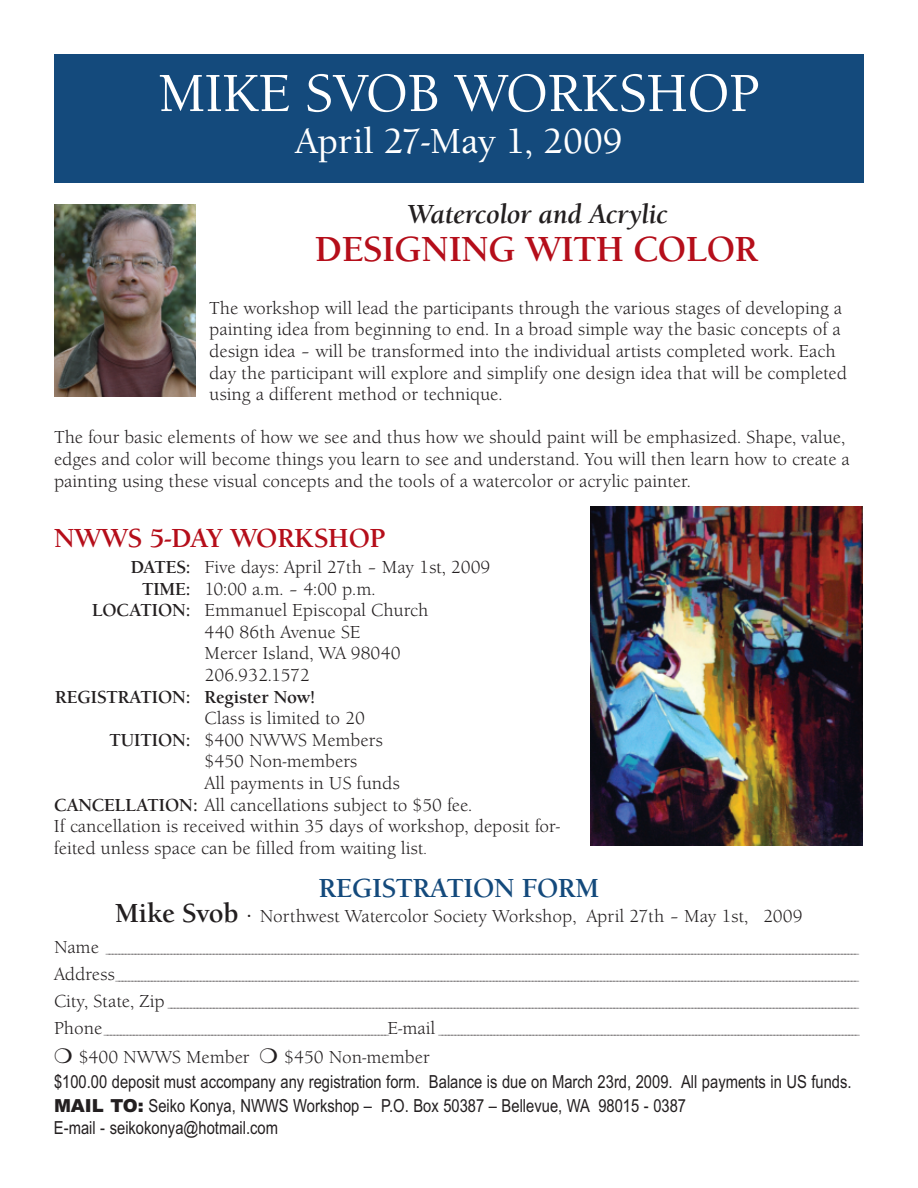
<style>
.page{position:relative;width:918px;height:1188px;background:#fff}
.page>*{position:absolute;margin:0;border:0;box-sizing:border-box;transform-origin:0 0}
.t1{font:500 54px "Berkeley Old Style Itc T";color:#fff}
.t2{font:700 36px "Berkeley Old Style Itc T";color:#b50e1a}
.t3{font:500 36px "Berkeley Old Style Itc T";color:#fff}
.t4{font:italic 700 27px "Berkeley Old Style Itc T";color:#231f20}
.t5{font:700 27px "Berkeley Old Style Itc T";color:#b50e1a}
.t6{font:700 27px "Berkeley Old Style Itc T";color:#144a7c}
.t7{font:18px/21.6px "Berkeley Old Style Itc T";color:#231f20}
.t8{font:18px/24.3px "Arial Narrow";color:#231f20}
.t9{font:700 18px "Berkeley Old Style Itc T";color:#231f20}
.t10{font:10.5px "Berkeley Old Style Itc T";color:#231f20}
.s1{font-weight:700}
.s2{font-size:15px}
.s3{font-weight:700;font-size:27px}
.s4{font-size:27px}
.s5{font-size:18px}
.s6{font-family:"Arial";font-weight:900}
</style>
<div class="page">
<div style="left:54px;top:54px;width:810px;height:128px;background:#144a7c"></div>
<img style="left:54px;top:205px;width:142px;height:192px">
<img style="left:591px;top:506px;width:272px;height:339px">
<h1 class="t1" style="left:158px;top:61px;width:603px">MIKE SVOB WORKSHOP</h1>
<h2 class="t3" style="left:295px;top:120px;width:329px">April 27-May 1, 2009</h2>
<h3 class="t4" style="left:406px;top:198px;width:262px">Watercolor and Acrylic</h3>
<h2 class="t2" style="left:315px;top:228px;width:444px">DESIGNING WITH COLOR</h2>
<p class="t7" style="left:209px;top:297px;width:639px">The workshop will lead the participants through the various stages of developing a painting idea from beginning to end. In a broad simple way the basic concepts of a design idea – will be transformed into the individual artists completed work. Each day the participant will explore and simplify one design idea that will be completed using a different method or technique.</p>
<p class="t7" style="left:54px;top:426px;width:797px">The four basic elements of how we see and thus how we should paint will be emphasized. Shape, value, edges and color will become things you learn to see and understand. You will then learn how to create a painting using these visual concepts and the tools of a watercolor or acrylic painter.</p>
<h3 class="t5" style="left:54px;top:522px;width:333px">NWWS 5-DAY WORKSHOP</h3>
<p class="t7" style="left:131px;top:556px;width:361px"><span class="s1">DATES:</span> Five days: April 27th – May 1st, 2009</p>
<p class="t7" style="left:142px;top:578px;width:235px"><span class="s1">TIME:</span> 10:00 a.m. – 4:00 p.m.</p>
<p class="t7" style="left:92px;top:599px;width:338px"><span class="s1">LOCATION:</span> Emmanuel Episcopal Church</p>
<p class="t7" style="left:205px;top:621px;width:158px">440 86th Avenue SE</p>
<p class="t7" style="left:205px;top:642px;width:198px">Mercer Island, WA 98040</p>
<p class="t7" style="left:205px;top:664px;width:107px">206.932.1572</p>
<p class="t9" style="left:55px;top:686px;width:262px">REGISTRATION: Register Now!</p>
<p class="t7" style="left:205px;top:707px;width:162px">Class is limited to 20</p>
<p class="t7" style="left:109px;top:729px;width:275px"><span class="s1">TUITION:</span> $400 NWWS Members</p>
<p class="t7" style="left:205px;top:750px;width:154px">$450 Non-members</p>
<p class="t7" style="left:205px;top:772px;width:197px">All payments in US funds</p>
<p class="t7" style="left:54px;top:794px;width:420px"><span class="s1">CANCELLATION:</span> All cancellations subject to $50 fee.</p>
<p class="t7" style="left:54px;top:815px;width:508px">If cancellation is received within 35 days of workshop, deposit for-</p>
<p class="t7" style="left:54px;top:837px;width:374px">feited unless space can be filled from waiting list<span class="s2">.</span></p>
<h3 class="t6" style="left:319px;top:872px;width:282px">REGISTRATION FORM</h3>
<p class="t7" style="left:115px;top:905px;width:689px"><span class="s3">Mike Svob</span> <span class="s4">·</span> Northwest Watercolor Society Workshop, April 27th – May 1st, 2009</p>
<p class="t10" style="left:54px;top:943px;width:807px"><span class="s5">Name</span> _______________________________________________________________________________________________________________________________________________________________________________________________________________________________________</p>
<p class="t10" style="left:54px;top:970px;width:807px"><span class="s5">Address</span>____________________________________________________________________________________________________________________________________________________________________________________________________________________________________</p>
<p class="t10" style="left:54px;top:997px;width:807px"><span class="s5">City, State, Zip</span> ____________________________________________________________________________________________________________________________________________________________________________________________________________________</p>
<p class="t10" style="left:54px;top:1024px;width:808px"><span class="s5">Phone</span>_______________________________________________________________________________________<span class="s5">E-mail</span> _________________________________________________________________________________________________________________________________</p>
<p class="t7" style="left:54px;top:1046px;width:377px">❍ $400 NWWS Member ❍ $450 Non-member</p>
<p class="t8" style="left:54px;top:1070px;width:799px">$100.00 deposit must accompany any registration form. Balance is due on March 23rd, 2009. All payments in US funds.<br><span class="s6">MAIL TO:</span> Seiko Konya, NWWS Workshop – P.O. Box 50387 – Bellevue, WA 98015 - 0387</p>
<p class="t8" style="left:54px;top:1116px;width:226px">E-mail - seikokonya@hotmail.com</p>
</div>
